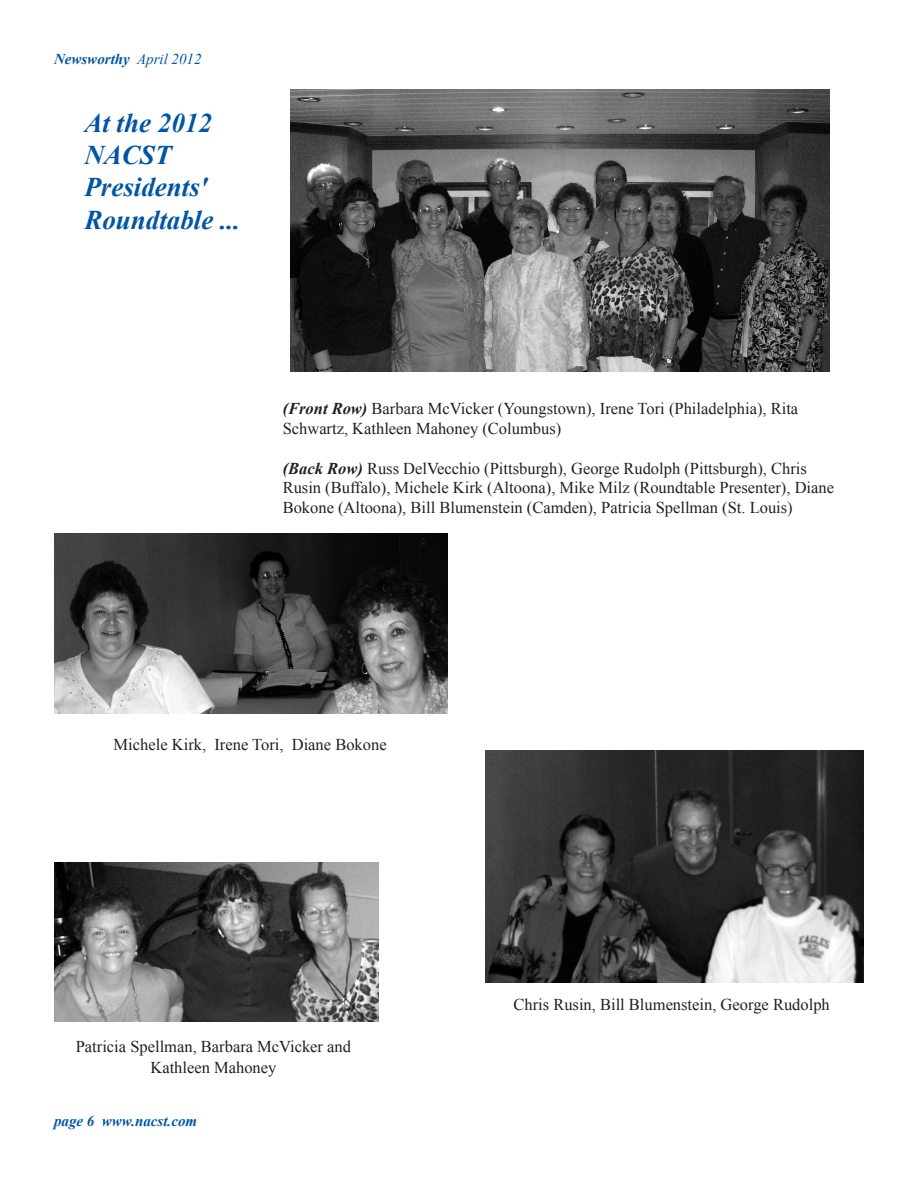
<style>
.page{position:relative;width:918px;height:1188px;background:#fff}
.page>*{position:absolute;margin:0;border:0;box-sizing:border-box;transform-origin:0 0}
.t1{font:italic 700 27px/32.4px "Times New Roman";color:#0155a5}
.t2{font:16.5px/19.8px "Times New Roman";color:#231f20}
.t3{font:italic 700 15px "Times New Roman";color:#0155a5}
.s1{font-weight:400}
.s2{font-weight:700;font-style:italic}
</style>
<div class="page">
<img style="left:486px;top:751px;width:378px;height:232px">
<img style="left:54px;top:533px;width:394px;height:181px">
<img style="left:290px;top:89px;width:539px;height:282px">
<img style="left:54px;top:862px;width:324px;height:160px">
<p class="t3" style="left:54px;top:49px;width:149px">Newsworthy <span class="s1">April 2012</span></p>
<h1 class="t1" style="left:84px;top:106px;width:158px">At the 2012<br>NACST<br>Presidents'<br>Roundtable ...</h1>
<p class="t2" style="left:283px;top:398px;width:517px"><span class="s2">(Front Row)</span> Barbara McVicker (Youngstown), Irene Tori (Philadelphia), Rita<br>Schwartz, Kathleen Mahoney (Columbus)</p>
<p class="t2" style="left:283px;top:458px;width:553px"><span class="s2">(Back Row)</span> Russ DelVecchio (Pittsburgh), George Rudolph (Pittsburgh), Chris<br>Rusin (Buffalo), Michele Kirk (Altoona), Mike Milz (Roundtable Presenter), Diane<br>Bokone (Altoona), Bill Blumenstein (Camden), Patricia Spellman (St. Louis)</p>
<p class="t2" style="left:114px;top:735px;width:275px">Michele Kirk, Irene Tori, Diane Bokone</p>
<p class="t2" style="left:76px;top:1035px;width:277px;line-height:21.6px;text-align:center">Patricia Spellman, Barbara McVicker and<br>Kathleen Mahoney</p>
<p class="t3" style="left:54px;top:1111px;width:145px">page 6 www.nacst.com</p>
<p class="t2" style="left:513px;top:995px;width:318px">Chris Rusin, Bill Blumenstein, George Rudolph</p>
</div>
